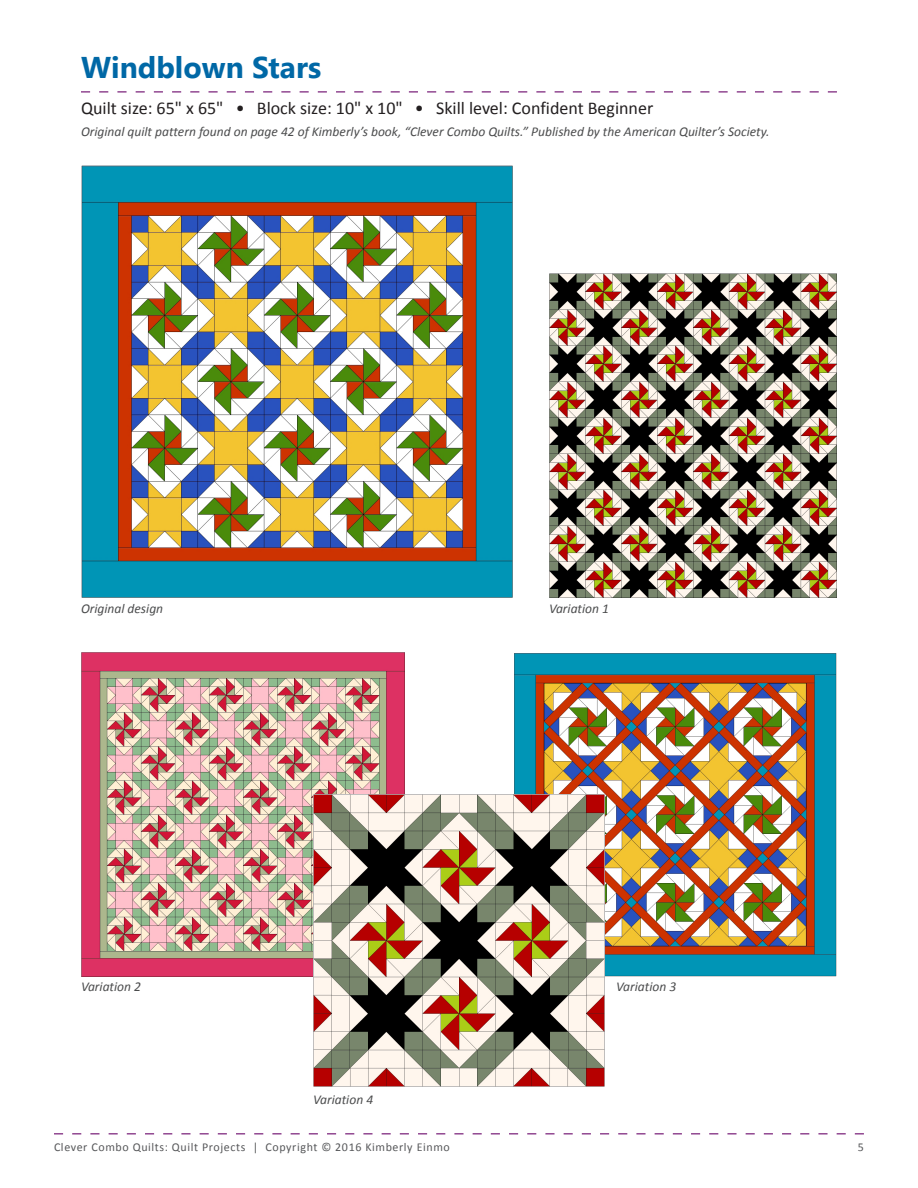
<style>
.page{position:relative;width:918px;height:1188px;background:#fff}
.page>*{position:absolute;margin:0;border:0;box-sizing:border-box;transform-origin:0 0}
.Subhead{font:700 30px "Gadugi";color:#0068a6}
.Body{font:18px "Calibri";color:#231f20}
.t1{font:italic 13.5px "Calibri";color:#4b4c4d}
.t2{font:12px "Calibri";letter-spacing:.05em;color:#57585a}
</style>
<div class="page">
<svg style="left:54px;top:1133px;width:810px;height:2px"></svg>
<svg style="left:81px;top:91px;width:756px;height:2px"></svg>
<img style="left:81px;top:165px;width:432px;height:432px">
<img style="left:549px;top:273px;width:288px;height:324px">
<img style="left:81px;top:652px;width:324px;height:324px">
<img style="left:513px;top:653px;width:324px;height:323px">
<img style="left:313px;top:795px;width:292px;height:291px">
<p class="Subhead" style="left:81px;top:49px;width:242px">Windblown Stars</p>
<p class="Body" style="left:81px;top:97px;width:574px">Quilt size: 65" x 65" • Block size: 10" x 10" • Skill level: Confident Beginner</p>
<p class="t1" style="left:81px;top:123px;width:690px">Original quilt pattern found on page 42 of Kimberly’s book, “Clever Combo Quilts.” Published by the American Quilter’s Society.</p>
<p class="t1" style="left:81px;top:599px;width:84px">Original design</p>
<p class="t1" style="left:549px;top:599px;width:61px">Variation 1</p>
<p class="t1" style="left:81px;top:977px;width:61px">Variation 2</p>
<p class="t1" style="left:616px;top:977px;width:61px">Variation 3</p>
<p class="t1" style="left:313px;top:1090px;width:61px">Variation 4</p>
<p class="t2" style="left:54px;top:1139px;width:397px">Clever Combo Quilts: Quilt Projects | Copyright © 2016 Kimberly Einmo</p>
<p class="t2" style="left:858px;top:1139px;width:8px">5</p>
</div>
